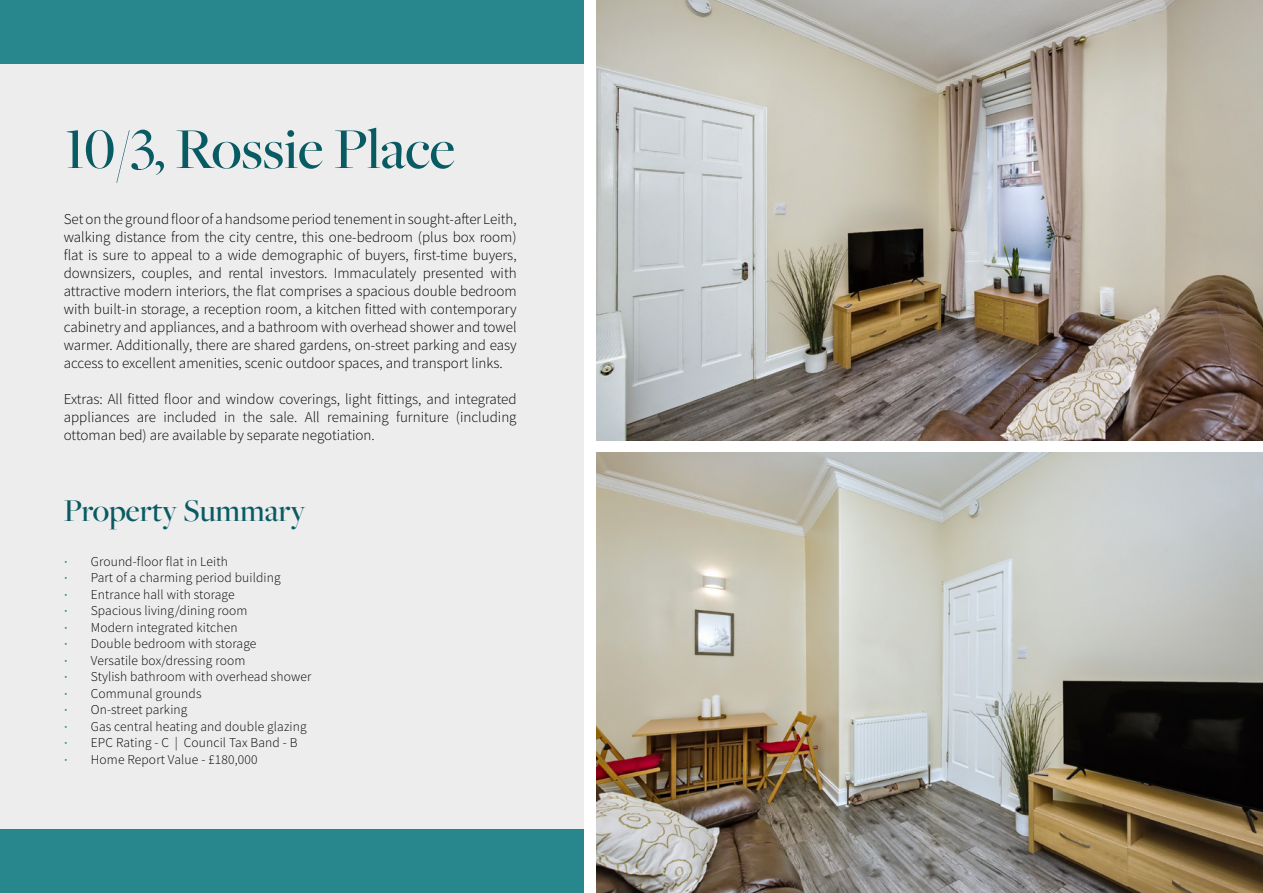
<style>
.page{position:relative;width:1263px;height:893px;background:#fff}
.page>*{position:absolute;margin:0;border:0;box-sizing:border-box;transform-origin:0 0}
.t1{font:500 60px "Freight Big Pro";color:#095b63}
.t2{font:500 33px "Freight Big Pro";color:#095b63}
.t3{font:300 15px/18px "Source Sans Pro";color:#000;text-align:justify}
.t4{font:300 13.5px "Source Sans Pro";letter-spacing:.01em;color:#000}
.s1{font-family:"Montserrat";font-size:15px;color:#28868d}
</style>
<div class="page">
<div style="left:0;top:0;width:584px;height:893px;background:#ededed"></div>
<div style="left:0;top:0;width:584px;height:64px;background:#28868d"></div>
<div style="left:0;top:829px;width:584px;height:64px;background:#28868d"></div>
<img style="left:596px;top:0;width:667px;height:440px">
<img style="left:596px;top:453px;width:667px;height:440px">
<p class="t1" style="left:64px;top:109px;width:393px">10/3, Rossie Place</p>
<p class="t3" style="left:64px;top:210px;width:454px">Set on the ground floor of a handsome period tenement in sought-after Leith, walking distance from the city centre, this one-bedroom (plus box room) flat is sure to appeal to a wide demographic of buyers, first-time buyers, downsizers, couples, and rental investors. Immaculately presented with attractive modern interiors, the flat comprises a spacious double bedroom with built-in storage, a reception room, a kitchen fitted with contemporary cabinetry and appliances, and a bathroom with overhead shower and towel warmer. Additionally, there are shared gardens, on-street parking and easy access to excellent amenities, scenic outdoor spaces, and transport links.</p>
<p class="t3" style="left:64px;top:390px;width:454px">Extras: All fitted floor and window coverings, light fittings, and integrated appliances are included in the sale. All remaining furniture (including ottoman bed) are available by separate negotiation.</p>
<p class="t2" style="left:64px;top:488px;width:243px">Property Summary</p>
<p class="t4" style="left:64px;top:553px;width:166px"><span class="s1">•</span> Ground-floor flat in Leith</p>
<p class="t4" style="left:64px;top:569px;width:218px"><span class="s1">•</span> Part of a charming period building</p>
<p class="t4" style="left:64px;top:586px;width:172px"><span class="s1">•</span> Entrance hall with storage</p>
<p class="t4" style="left:64px;top:602px;width:185px"><span class="s1">•</span> Spacious living/dining room</p>
<p class="t4" style="left:64px;top:619px;width:175px"><span class="s1">•</span> Modern integrated kitchen</p>
<p class="t4" style="left:64px;top:635px;width:194px"><span class="s1">•</span> Double bedroom with storage</p>
<p class="t4" style="left:64px;top:652px;width:183px"><span class="s1">•</span> Versatile box/dressing room</p>
<p class="t4" style="left:64px;top:668px;width:249px"><span class="s1">•</span> Stylish bathroom with overhead shower</p>
<p class="t4" style="left:64px;top:685px;width:139px"><span class="s1">•</span> Communal grounds</p>
<p class="t4" style="left:64px;top:701px;width:125px"><span class="s1">•</span> On-street parking</p>
<p class="t4" style="left:64px;top:718px;width:244px"><span class="s1">•</span> Gas central heating and double glazing</p>
<p class="t4" style="left:64px;top:734px;width:235px"><span class="s1">•</span> EPC Rating - C | Council Tax Band - B</p>
<p class="t4" style="left:64px;top:751px;width:195px"><span class="s1">•</span> Home Report Value - £180,000</p>
</div>
